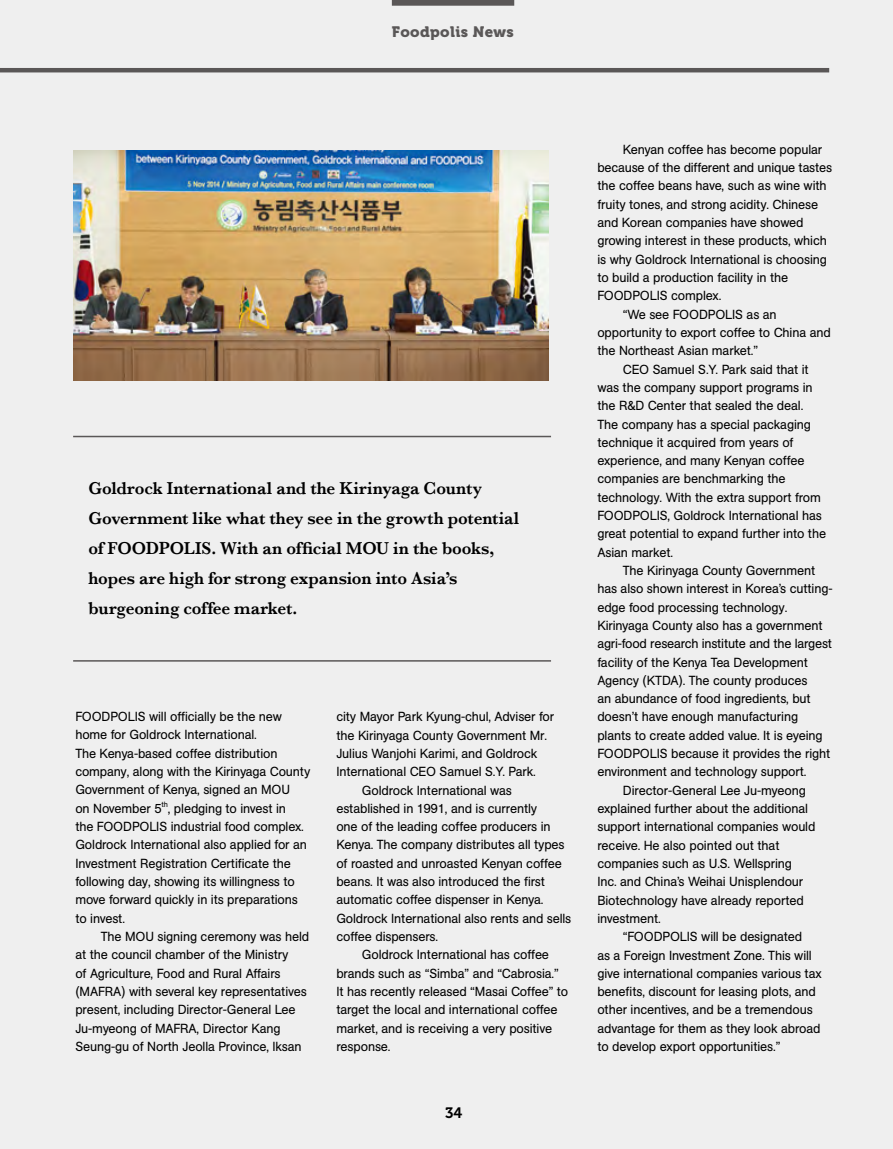
<style>
.page{position:relative;width:893px;height:1149px;background:#fff}
.page>*{position:absolute;margin:0;border:0;box-sizing:border-box;transform-origin:0 0}
.t1{font:600 18px/29.8px "Baskerville";letter-spacing:-.005em;color:#000;scale:.96 1}
.t2{font:15px "Museo 900";letter-spacing:.025em;color:#5a5757}
.t3{font:15px "Museo 700";color:#000}
.t4{font:13.05px/18.3px "AG Book BQ";letter-spacing:-.01em;color:#000}
.t5{font:7.65px "AG Book BQ";color:#000}
</style>
<div class="page">
<div style="left:0;top:0;width:893px;height:1148px;background:#efefef"></div>
<hr style="left:0;top:68px;width:829px;height:4px;background:#5a5757">
<div style="left:392px;top:0;width:122px;height:6px;background:#5a5757"></div>
<hr style="left:73px;top:435px;width:478px;height:2px;background:#5a5757">
<hr style="left:73px;top:660px;width:478px;height:1px;background:#5a5757">
<img style="left:73px;top:150px;width:476px;height:230px">
<p class="t2" style="left:392px;top:23px;width:124px">Foodpolis News</p>
<h1 class="t1" style="left:89px;top:473px;width:450px">Goldrock International and the Kirinyaga County Government like what they see in the growth potential of FOODPOLIS. With an official MOU in the books, hopes are high for strong expansion into Asia’s burgeoning coffee market.</h1>
<p class="t4" style="left:75px;top:707px;width:236px">FOODPOLIS will officially be the new home for Goldrock International.<br>The Kenya-based coffee distribution company, along with the Kirinyaga County<br>Government of Kenya, signed an MOU<br>on November 5</p>
<p class="t5" style="left:161px;top:799px;width:8px">th</p>
<p class="t4" style="left:75px;top:799px;width:233px;text-indent:93px">, pledging to invest in the FOODPOLIS industrial food complex.<br>Goldrock International also applied for an Investment Registration Certificate the following day, showing its willingness to move forward quickly in its preparations to invest.</p>
<p class="t4" style="left:75px;top:927px;width:235px;text-indent:26px">The MOU signing ceremony was held at the council chamber of the Ministry<br>of Agriculture, Food and Rural Affairs (MAFRA) with several key representatives present, including Director-General Lee Ju-myeong of MAFRA, Director Kang Seung-gu of North Jeolla Province, Iksan</p>
<p class="t4" style="left:336px;top:707px;width:219px">city Mayor Park Kyung-chul, Adviser for</p>
<p class="t4" style="left:336px;top:725px;width:212px">the Kirinyaga County Government Mr.</p>
<p class="t4" style="left:336px;top:744px;width:203px">Julius Wanjohi Karimi, and Goldrock</p>
<p class="t4" style="left:336px;top:762px;width:201px">International CEO Samuel S.Y. Park.</p>
<p class="t4" style="left:362px;top:780px;width:152px">Goldrock International was</p>
<p class="t4" style="left:336px;top:799px;width:202px">established in 1991, and is currently</p>
<p class="t4" style="left:336px;top:817px;width:216px">one of the leading coffee producers in</p>
<p class="t4" style="left:336px;top:835px;width:230px">Kenya. The company distributes all types</p>
<p class="t4" style="left:336px;top:853px;width:227px">of roasted and unroasted Kenyan coffee</p>
<p class="t4" style="left:336px;top:872px;width:210px">beans. It was also introduced the first</p>
<p class="t4" style="left:336px;top:890px;width:209px">automatic coffee dispenser in Kenya.</p>
<p class="t4" style="left:336px;top:908px;width:236px">Goldrock International also rents and sells</p>
<p class="t4" style="left:336px;top:927px;width:103px">coffee dispensers.</p>
<p class="t4" style="left:362px;top:945px;width:189px">Goldrock International has coffee</p>
<p class="t4" style="left:336px;top:963px;width:224px">brands such as “Simba” and “Cabrosia.”</p>
<p class="t4" style="left:336px;top:982px;width:233px">It has recently released “Masai Coffee” to</p>
<p class="t4" style="left:336px;top:1000px;width:223px">target the local and international coffee</p>
<p class="t4" style="left:336px;top:1018px;width:217px">market, and is receiving a very positive</p>
<p class="t4" style="left:336px;top:1036px;width:56px">response.</p>
<p class="t3" style="left:445px;top:1104px;width:19px">34</p>
<p class="t4" style="left:623px;top:140px;width:201px">Kenyan coffee has become popular</p>
<p class="t4" style="left:597px;top:158px;width:236px">because of the different and unique tastes</p>
<p class="t4" style="left:597px;top:177px;width:231px">the coffee beans have, such as wine with</p>
<p class="t4" style="left:597px;top:195px;width:222px">fruity tones, and strong acidity. Chinese</p>
<p class="t4" style="left:597px;top:213px;width:208px">and Korean companies have showed</p>
<p class="t4" style="left:597px;top:232px;width:231px">growing interest in these products, which</p>
<p class="t4" style="left:597px;top:250px;width:231px">is why Goldrock International is choosing</p>
<p class="t4" style="left:597px;top:268px;width:192px">to build a production facility in the</p>
<p class="t4" style="left:597px;top:286px;width:125px">FOODPOLIS complex.</p>
<p class="t4" style="left:623px;top:305px;width:155px">“We see FOODPOLIS as an</p>
<p class="t4" style="left:597px;top:323px;width:235px">opportunity to export coffee to China and</p>
<p class="t4" style="left:597px;top:341px;width:162px">the Northeast Asian market.”</p>
<p class="t4" style="left:623px;top:360px;width:187px">CEO Samuel S.Y. Park said that it</p>
<p class="t4" style="left:597px;top:378px;width:217px">was the company support programs in</p>
<p class="t4" style="left:597px;top:396px;width:207px">the R&amp;D Center that sealed the deal.</p>
<p class="t4" style="left:597px;top:415px;width:215px">The company has a special packaging</p>
<p class="t4" style="left:597px;top:433px;width:198px">technique it acquired from years of</p>
<p class="t4" style="left:597px;top:451px;width:209px">experience, and many Kenyan coffee</p>
<p class="t4" style="left:597px;top:469px;width:190px">companies are benchmarking the</p>
<p class="t4" style="left:597px;top:488px;width:225px">technology. With the extra support from</p>
<p class="t4" style="left:597px;top:506px;width:226px">FOODPOLIS, Goldrock International has</p>
<p class="t4" style="left:597px;top:524px;width:230px">great potential to expand further into the</p>
<p class="t4" style="left:597px;top:543px;width:77px">Asian market.</p>
<p class="t4" style="left:623px;top:561px;width:194px">The Kirinyaga County Government</p>
<p class="t4" style="left:597px;top:579px;width:237px">has also shown interest in Korea’s cutting-</p>
<p class="t4" style="left:597px;top:597px;width:191px">edge food processing technology.</p>
<p class="t4" style="left:597px;top:616px;width:227px">Kirinyaga County also has a government</p>
<p class="t4" style="left:597px;top:634px;width:236px">agri-food research institute and the largest</p>
<p class="t4" style="left:597px;top:652px;width:212px">facility of the Kenya Tea Development</p>
<p class="t4" style="left:597px;top:671px;width:212px">Agency (KTDA). The county produces</p>
<p class="t4" style="left:597px;top:689px;width:215px">an abundance of food ingredients, but</p>
<p class="t4" style="left:597px;top:707px;width:202px">doesn’t have enough manufacturing</p>
<p class="t4" style="left:597px;top:726px;width:227px">plants to create added value. It is eyeing</p>
<p class="t4" style="left:597px;top:744px;width:235px">FOODPOLIS because it provides the right</p>
<p class="t4" style="left:597px;top:762px;width:211px">environment and technology support.</p>
<p class="t4" style="left:623px;top:780px;width:184px">Director-General Lee Ju-myeong</p>
<p class="t4" style="left:597px;top:799px;width:212px">explained further about the additional</p>
<p class="t4" style="left:597px;top:817px;width:220px">support international companies would</p>
<p class="t4" style="left:597px;top:835px;width:184px">receive. He also pointed out that</p>
<p class="t4" style="left:597px;top:854px;width:196px">companies such as U.S. Wellspring</p>
<p class="t4" style="left:597px;top:872px;width:207px">Inc. and China’s Weihai Unisplendour</p>
<p class="t4" style="left:597px;top:890px;width:208px">Biotechnology have already reported</p>
<p class="t4" style="left:597px;top:909px;width:65px">investment.</p>
<p class="t4" style="left:623px;top:927px;width:181px">“FOODPOLIS will be designated</p>
<p class="t4" style="left:597px;top:945px;width:216px">as a Foreign Investment Zone. This will</p>
<p class="t4" style="left:597px;top:963px;width:226px">give international companies various tax</p>
<p class="t4" style="left:597px;top:982px;width:220px">benefits, discount for leasing plots, and</p>
<p class="t4" style="left:597px;top:1000px;width:217px">other incentives, and be a tremendous</p>
<p class="t4" style="left:597px;top:1018px;width:225px">advantage for them as they look abroad</p>
<p class="t4" style="left:597px;top:1037px;width:185px">to develop export opportunities.”</p>
</div>
